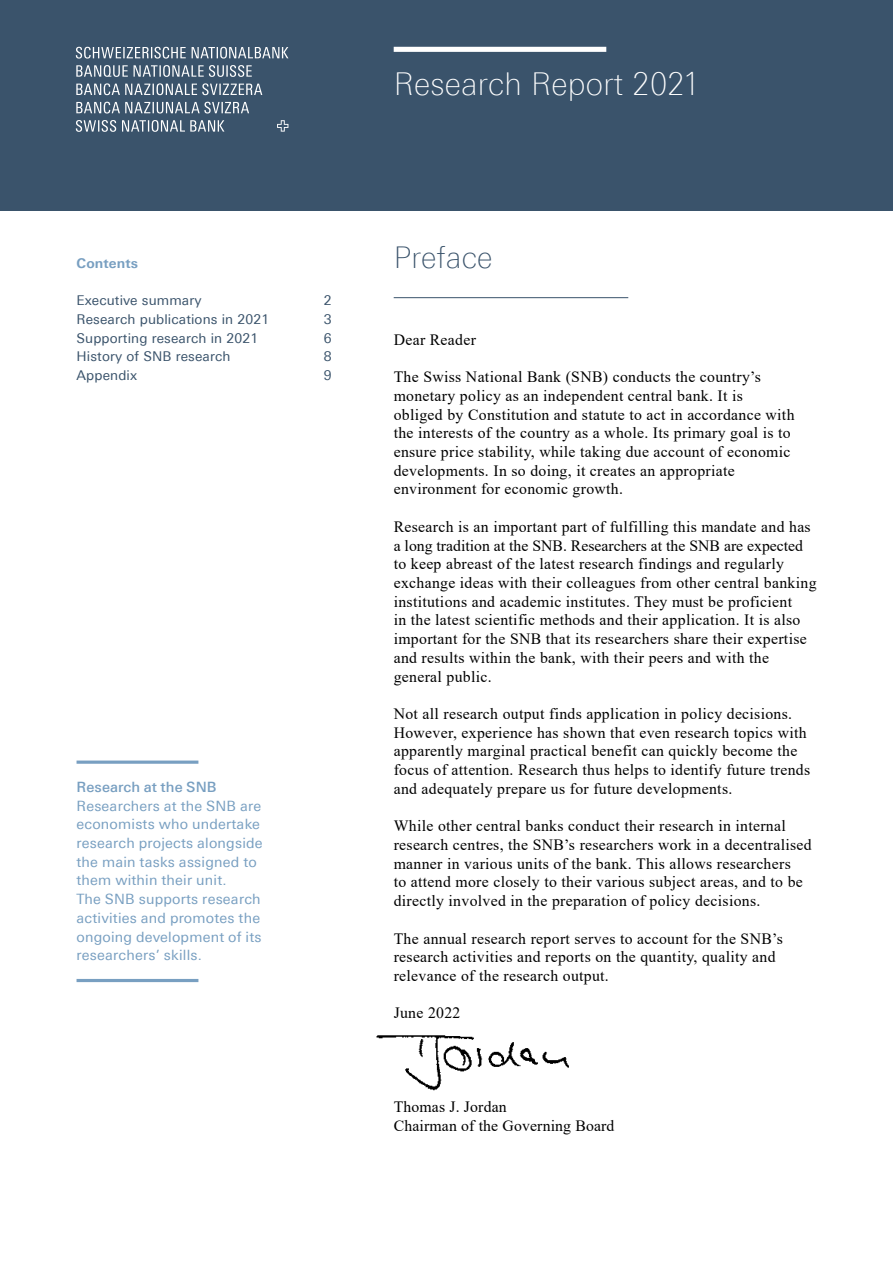
<style>
.page{position:relative;width:893px;height:1263px;background:#fff}
.page>*{position:absolute;margin:0;border:0;box-sizing:border-box;transform-origin:0 0}
.t1{font:100 31.5px "Univers Next Pro";letter-spacing:.01em;color:#fff}
.t2{font:100 30px "Univers Next Pro";letter-spacing:.01em;color:#3a536b}
.t3{font:15.75px/18.8px "Times New Roman";letter-spacing:.02em;color:#000}
.t4{font:14.25px/18.8px "Univers Next Pro";letter-spacing:.015em;color:#789fc1}
.t5{font:500 14.25px "Univers Next Pro";letter-spacing:.005em;color:#789fc1}
.t6{font:13.5px "Univers Next Pro";letter-spacing:.01em;color:#3a536b}
.t7{font:700 13.5px "Univers Next Pro";letter-spacing:.01em;color:#789fc1}
</style>
<div class="page">
<div style="left:0;top:0;width:893px;height:210px;background:#3a536b"></div>
<hr style="left:394px;top:297px;width:234px;height:1px;background:#3a536b">
<div style="left:394px;top:47px;width:212px;height:5px;background:#fff"></div>
<svg style="left:76px;top:47px;width:212px;height:12px"></svg>
<svg style="left:76px;top:65px;width:176px;height:12px"></svg>
<svg style="left:76px;top:83px;width:186px;height:12px"></svg>
<svg style="left:76px;top:102px;width:173px;height:11px"></svg>
<svg style="left:76px;top:120px;width:148px;height:12px"></svg>
<svg style="left:277px;top:120px;width:11px;height:12px"></svg>
<img style="left:376px;top:1035px;width:193px;height:56px">
<svg style="left:77px;top:760px;width:121px;height:4px"></svg>
<hr style="left:77px;top:979px;width:121px;height:3px;background:#789fc1">
<p class="t7" style="left:77px;top:255px;width:63px">Contents</p>
<p class="t6" style="left:77px;top:293px;width:127px">Executive summary</p>
<p class="t6" style="left:324px;top:293px;width:9px">2</p>
<p class="t6" style="left:77px;top:311px;width:194px">Research publications in 2021</p>
<p class="t6" style="left:324px;top:311px;width:9px">3</p>
<p class="t6" style="left:77px;top:330px;width:183px">Supporting research in 2021</p>
<p class="t6" style="left:324px;top:330px;width:9px">6</p>
<p class="t6" style="left:77px;top:349px;width:156px">History of SNB research</p>
<p class="t6" style="left:324px;top:349px;width:9px">8</p>
<p class="t6" style="left:77px;top:368px;width:62px">Appendix</p>
<p class="t6" style="left:324px;top:368px;width:9px">9</p>
<p class="t5" style="left:77px;top:778px;width:142px">Research at the SNB</p>
<p class="t4" style="left:77px;top:796px;width:188px">Researchers at the SNB are economists who undertake research projects alongside the main tasks assigned to them within their unit.<br>The SNB supports research activities and promotes the ongoing development of its researchers’ skills.</p>
<h1 class="t1" style="left:394px;top:66px;width:305px">Research Report 2021</h1>
<h2 class="t2" style="left:394px;top:240px;width:100px">Preface</h2>
<p class="t3" style="left:394px;top:330px;width:84px">Dear Reader</p>
<p class="t3" style="left:394px;top:367px;width:402px">The Swiss National Bank (SNB) conducts the country’s monetary policy as an independent central bank. It is obliged by Constitution and statute to act in accordance with the interests of the country as a whole. Its primary goal is to ensure price stability, while taking due account of economic developments. In so doing, it creates an appropriate environment for economic growth.</p>
<p class="t3" style="left:394px;top:517px;width:424px">Research is an important part of fulfilling this mandate and has a long tradition at the SNB. Researchers at the SNB are expected to keep abreast of the latest research findings and regularly exchange ideas with their colleagues from other central banking institutions and academic institutes. They must be proficient<br>in the latest scientific methods and their application. It is also important for the SNB that its researchers share their expertise and results within the bank, with their peers and with the general public.</p>
<p class="t3" style="left:394px;top:704px;width:418px">Not all research output finds application in policy decisions.<br>However, experience has shown that even research topics with apparently marginal practical benefit can quickly become the focus of attention. Research thus helps to identify future trends and adequately prepare us for future developments.</p>
<p class="t3" style="left:394px;top:816px;width:419px">While other central banks conduct their research in internal research centres, the SNB’s researchers work in a decentralised manner in various units of the bank. This allows researchers<br>to attend more closely to their various subject areas, and to be directly involved in the preparation of policy decisions.</p>
<p class="t3" style="left:394px;top:928px;width:391px">The annual research report serves to account for the SNB’s research activities and reports on the quantity, quality and relevance of the research output.</p>
<p class="t3" style="left:394px;top:1003px;width:68px">June 2022</p>
<p class="t3" style="left:394px;top:1097px;width:222px">Thomas J. Jordan<br>Chairman of the Governing Board</p>
</div>
